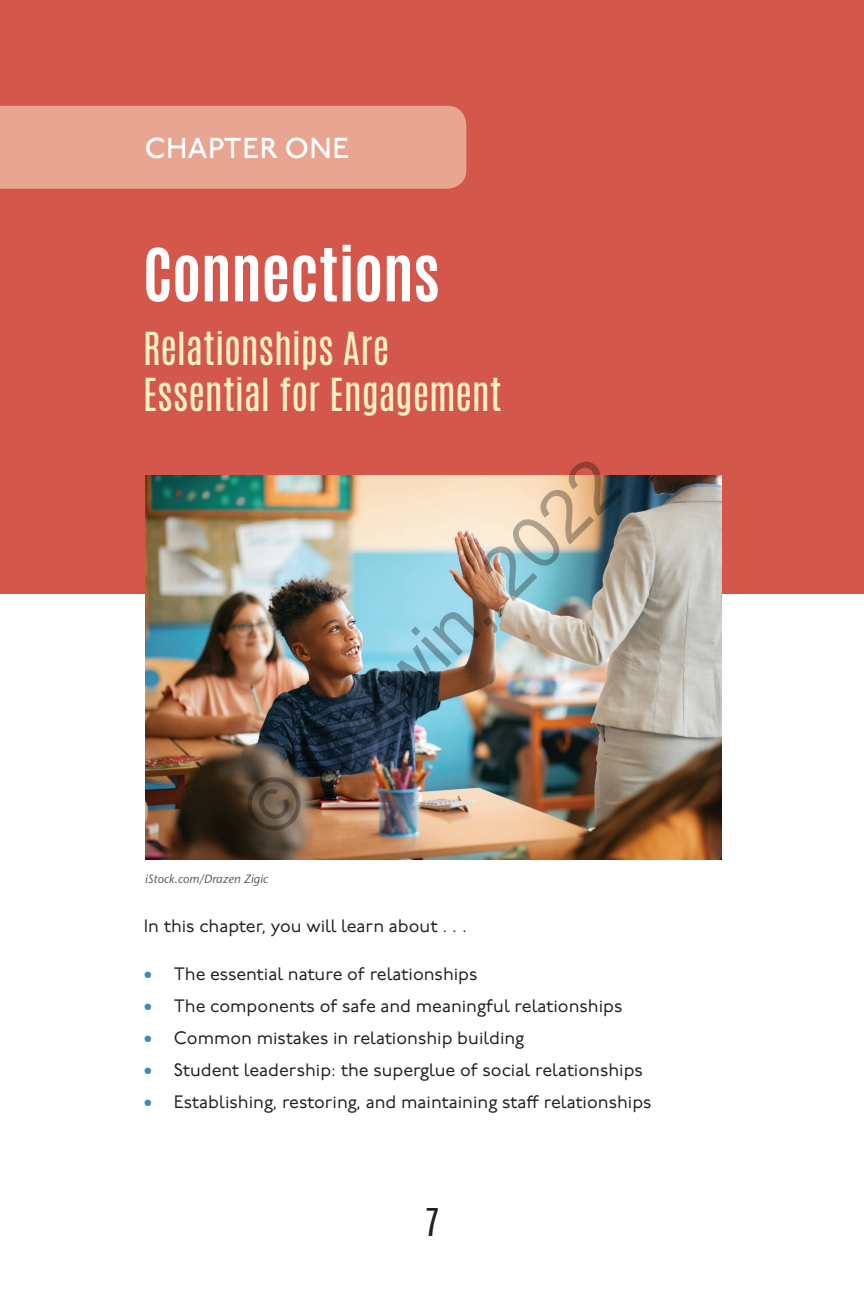
<style>
.page{position:relative;width:864px;height:1296px;background:#fff}
.page>*{position:absolute;margin:0;border:0;box-sizing:border-box;transform-origin:0 0}
.t1{font:72px "Arial";color:rgb(0 0 0/.3)}
.CH_TI{font:700 62px "Antonio";letter-spacing:-.005em;color:#fff}
.CH_STI{font:38px/46px "Antonio";letter-spacing:-.005em;color:#fef0c6}
.t2{font:32px "Antonio";color:#231f20}
.CH_NU{font:500 28.8px "P22 Underground CY";letter-spacing:.02em;color:#fff}
.SE1_BL{font:18px "P22 Underground CY";color:#231f20}
.SE1_TEXT{font:18px "P22 Underground CY";color:#231f20}
.PHC{font:italic 500 12px "Stone Sans Std";color:#57585a}
.s1{color:#3989c8}
</style>
<div class="page">
<div style="left:0;top:0;width:864px;height:594px;background:#d3574a"></div>
<div style="left:0;top:106px;width:466px;height:83px;background:#e7a592"></div>
<img style="left:146px;top:475px;width:576px;height:384px">
<p class="CH_NU" style="left:145px;top:132px;width:206px">CHAPTER ONE</p>
<p class="CH_TI" style="left:143px;top:228px;width:298px">CONNECTIONS</p>
<p class="CH_STI" style="left:143px;top:326px;width:360px">Relationships Are<br>Essential for Engagement</p>
<h1 class="t1" style="left:221px;top:788px;width:499px;rotate:-45deg">© Corwin, 2022</h1>
<p class="PHC" style="left:145px;top:872px;width:125px">iStock.com/Drazen Zigic</p>
<p class="SE1_TEXT" style="left:144px;top:916px;width:325px">In this chapter, you will learn about . . .</p>
<p class="SE1_BL" style="left:144px;top:964px;width:335px"><span class="s1">•</span> The essential nature of relationships</p>
<p class="SE1_BL" style="left:144px;top:996px;width:480px"><span class="s1">•</span> The components of safe and meaningful relationships</p>
<p class="SE1_BL" style="left:144px;top:1028px;width:382px"><span class="s1">•</span> Common mistakes in relationship building</p>
<p class="SE1_BL" style="left:144px;top:1060px;width:501px"><span class="s1">•</span> Student leadership: the superglue of social relationships</p>
<p class="SE1_BL" style="left:144px;top:1092px;width:509px"><span class="s1">•</span> Establishing, restoring, and maintaining staff relationships</p>
<h3 class="t2" style="left:425px;top:1199px;width:15px">7</h3>
</div>
